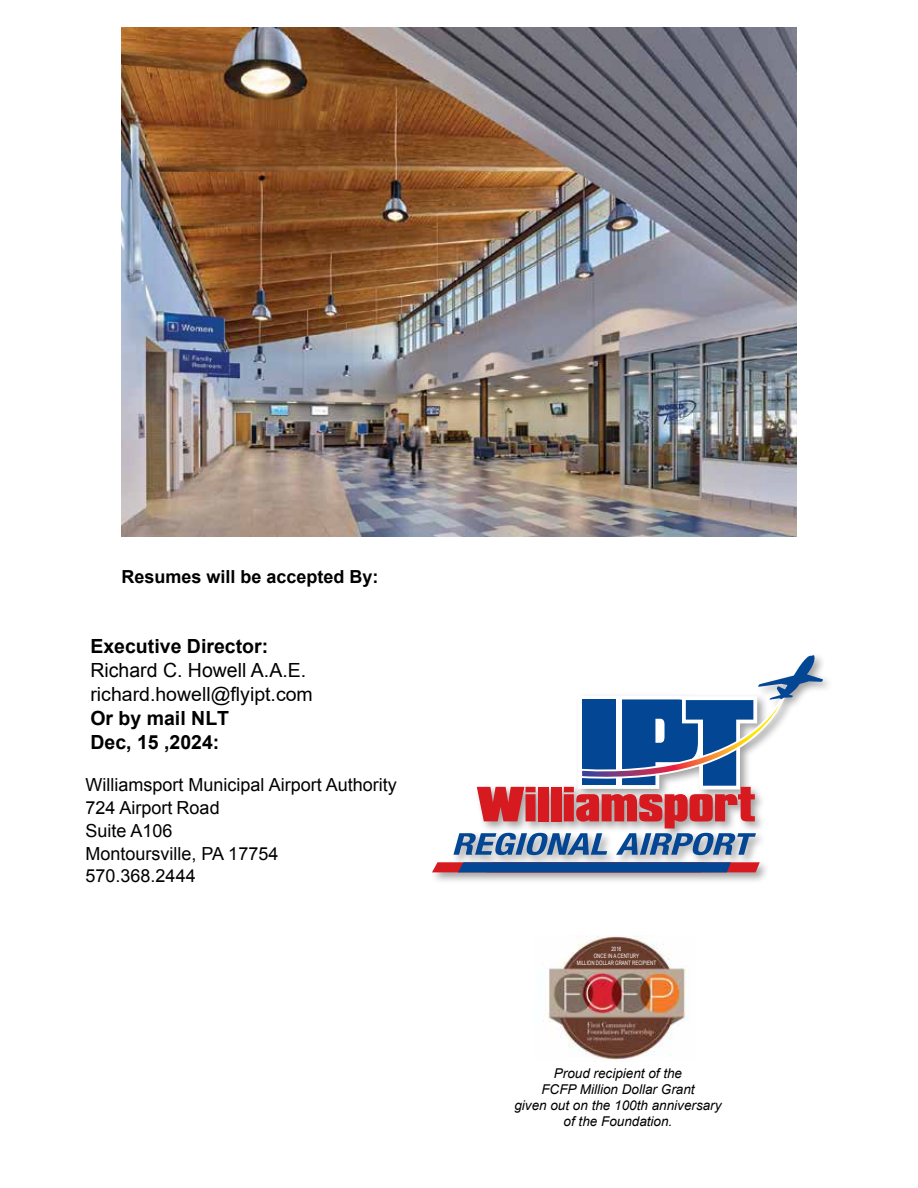
<style>
.page{position:relative;width:918px;height:1188px;background:#fff}
.page>*{position:absolute;margin:0;border:0;box-sizing:border-box;transform-origin:0 0}
.t1{font:19.5px/24px "Arial";color:#000}
.t2{font:700 19.5px/24px "Arial";color:#000}
.t3{font:18px/22.8px "Arial";color:#000}
.t4{font:700 18px "Arial";color:#000}
.t5{font:italic 13.5px/16.2px "Arial";color:#000;text-align:center}
.t6{font:6px/7.2px "Arial";color:#fff;text-align:center;scale:.75 1}
</style>
<div class="page">
<img style="left:122px;top:27px;width:674px;height:510px">
<div style="left:430px;top:653px;width:404px;height:231px;background:#000;opacity:.37"></div>
<svg style="left:432px;top:862px;width:328px;height:10px;background:#2f4180"></svg>
<svg style="left:453px;top:654px;width:371px;height:201px"></svg>
<img style="left:543px;top:935px;width:147px;height:126px">
<p class="t4" style="left:122px;top:564px;width:259px">Resumes will be accepted By:</p>
<p class="t2" style="left:90px;top:635px;width:179px">Executive Director:</p>
<p class="t1" style="left:90px;top:659px;width:224px">Richard C. Howell A.A.E. richard.howell@flyipt.com</p>
<p class="t2" style="left:90px;top:707px;width:140px">Or by mail NLT<br>Dec, 15 ,2024:</p>
<p class="t3" style="left:86px;top:774px;width:313px">Williamsport Municipal Airport Authority<br>724 Airport Road<br>Suite A106<br>Montoursville, PA 17754<br>570.368.2444</p>
<p class="t6" style="left:577px;top:945px;width:107px">2016<br>ONCE IN A CENTURY<br>MILLION DOLLAR GRANT RECIPIENT</p>
<p class="t5" style="left:514px;top:1065px;width:209px">Proud recipient of the<br>FCFP Million Dollar Grant<br>given out on the 100th anniversary of the Foundation.</p>
</div>
